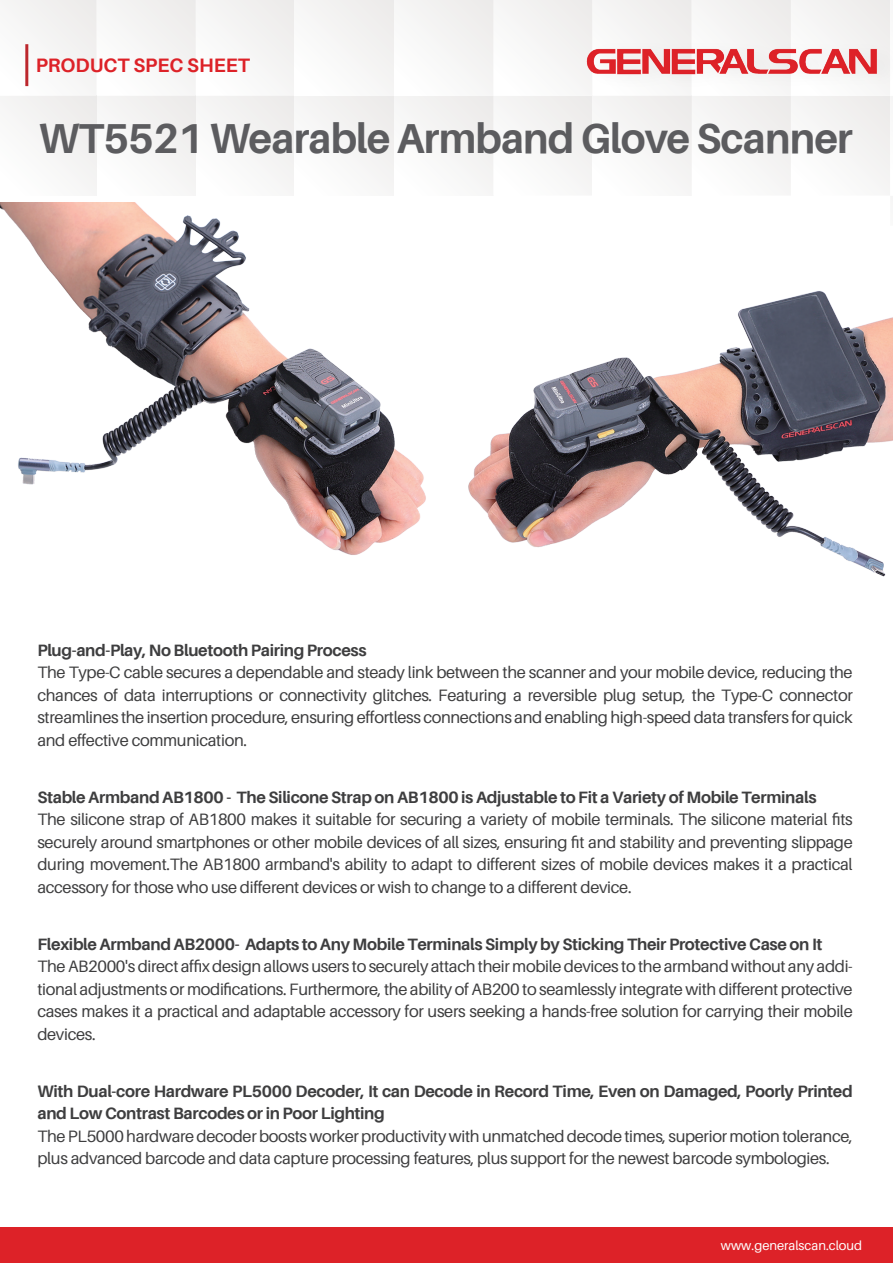
<style>
.page{position:relative;width:893px;height:1263px;background:#fff}
.page>*{position:absolute;margin:0;border:0;box-sizing:border-box;transform-origin:0 0}
.t1{font:700 42px "Aileron";letter-spacing:-.02em;color:#5c5c5f}
.t2{font:700 19.5px "Aileron";color:#dd2228}
.t3{font:16.5px/22.5px "Aileron";letter-spacing:-.02em;color:#3e3e3f;text-align:justify}
.t4{font:700 16.5px/22.5px "Aileron";letter-spacing:-.02em;color:#3e3e3f}
.t5{font:12.9px "Aileron";color:#fff}
</style>
<div class="page">
<svg style="left:0;top:0;width:394px;height:193px"></svg>
<div style="left:295px;top:0;width:99px;height:96px;background:#f6f5f5"></div>
<div style="left:394px;top:96px;width:99px;height:100px;background:#f5f5f5"></div>
<div style="left:394px;top:0;width:99px;height:96px;background:#f6f5f5"></div>
<svg style="left:493px;top:0;width:397px;height:193px"></svg>
<img style="left:575px;top:30px;width:318px;height:69px">
<img style="left:587px;top:45px;width:291px;height:32px">
<div style="left:0;top:1227px;width:893px;height:36px;background:#dd2228"></div>
<hr style="left:25px;top:44px;width:3px;height:42px;background:#bc272d">
<img style="left:0;top:203px;width:426px;height:352px">
<img style="left:468px;top:291px;width:425px;height:286px">
<p class="t2" style="left:36px;top:54px;width:216px">PRODUCT SPEC SHEET</p>
<h1 class="t1" style="left:39px;top:115px;width:815px">WT5521 Wearable Armband Glove Scanner</h1>
<p class="t4" style="left:37px;top:639px;width:331px">Plug-and-Play, No Bluetooth Pairing Process</p>
<p class="t3" style="left:37px;top:661px;width:817px">The Type-C cable secures a dependable and steady link between the scanner and your mobile device, reducing the chances of data interruptions or connectivity glitches. Featuring a reversible plug setup, the Type-C connector streamlines the insertion procedure, ensuring effortless connections and enabling high-speed data transfers for quick and effective communication.</p>
<p class="t4" style="left:37px;top:786px;width:781px">Stable Armband AB1800 - The Silicone Strap on AB1800 is Adjustable to Fit a Variety of Mobile Terminals</p>
<p class="t3" style="left:37px;top:808px;width:817px">The silicone strap of AB1800 makes it suitable for securing a variety of mobile terminals. The silicone material fits securely around smartphones or other mobile devices of all sizes, ensuring fit and stability and preventing slippage during movement.The AB1800 armband's ability to adapt to different sizes of mobile devices makes it a practical accessory for those who use different devices or wish to change to a different device.</p>
<p class="t4" style="left:37px;top:933px;width:787px">Flexible Armband AB2000- Adapts to Any Mobile Terminals Simply by Sticking Their Protective Case on It</p>
<p class="t3" style="left:37px;top:955px;width:817px">The AB2000's direct affix design allows users to securely attach their mobile devices to the armband without any addi&shy;tional adjustments or modifications. Furthermore, the ability of AB200 to seamlessly integrate with different protective cases makes it a practical and adaptable accessory for users seeking a hands-free solution for carrying their mobile devices.</p>
<p class="t4" style="left:37px;top:1080px;width:817px">With Dual-core Hardware PL5000 Decoder, It can Decode in Record Time, Even on Damaged, Poorly Printed and Low Contrast Barcodes or in Poor Lighting</p>
<p class="t3" style="left:37px;top:1125px;width:817px">The PL5000 hardware decoder boosts worker productivity with unmatched decode times, superior motion tolerance, plus advanced barcode and data capture processing features, plus support for the newest barcode symbologies.</p>
<p class="t5" style="left:721px;top:1238px;width:143px">www.generalscan.cloud</p>
</div>
